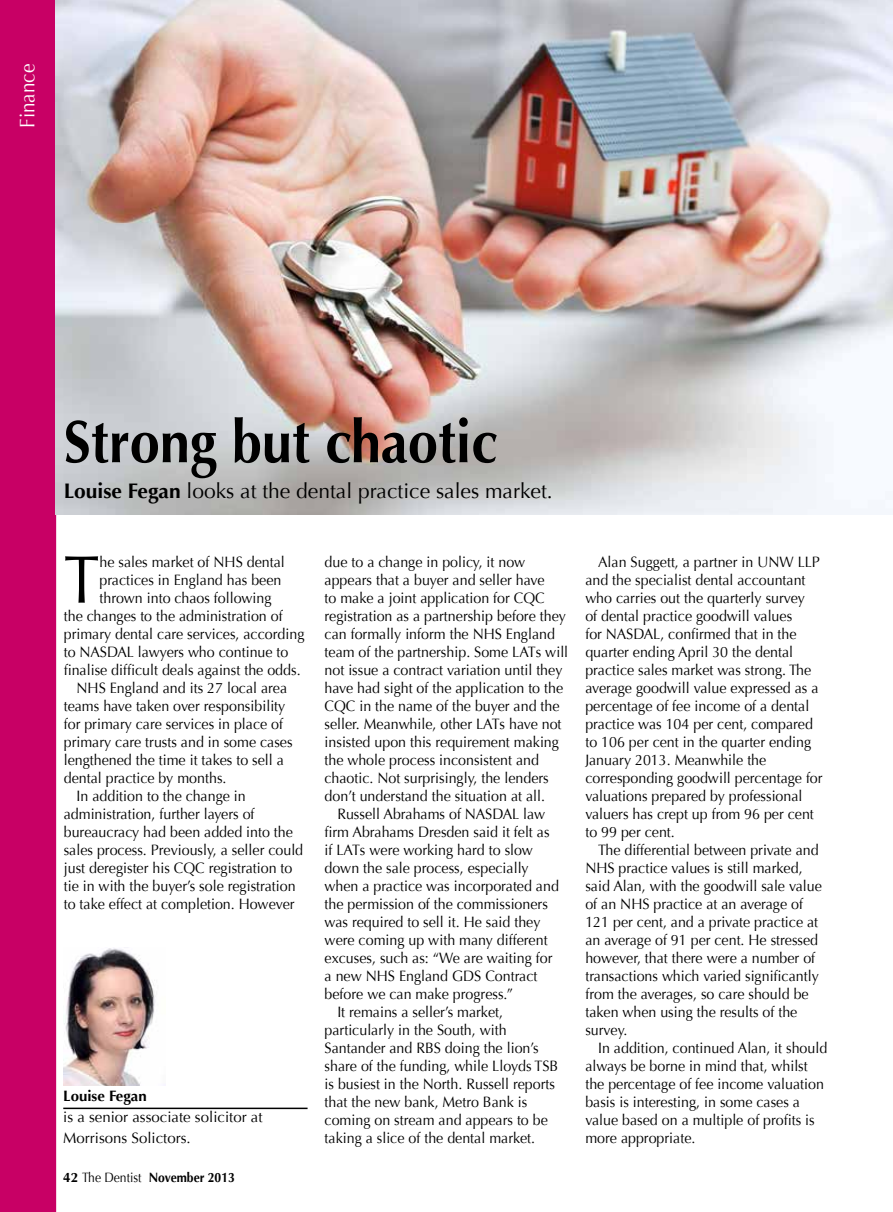
<style>
.page{position:relative;width:893px;height:1212px;background:#fff}
.page>*{position:absolute;margin:0;border:0;box-sizing:border-box;transform-origin:0 0}
.t1{font:67.5px "Optima";color:#000;scale:.95 1}
.t2{font:700 60px "Optima";color:#000;scale:.9 1}
.t3{font:21px "Optima";color:#000}
.t4{font:21px "Optima";color:#fff;scale:.9 1}
.t5{font:15px/18px "Optima";color:#000;scale:.95 1}
.t6{font:15px/21px "Optima";color:#000}
.t7{font:700 15px "Optima";color:#000}
.t8{font:700 13.5px "Optima";color:#000}
.s1{font-weight:700}
.s2{font-weight:400}
</style>
<div class="page">
<div style="left:0;top:0;width:56px;height:1212px;background:#c80065"></div>
<img style="left:63px;top:948px;width:92px;height:137px">
<img style="left:56px;top:0;width:837px;height:514px">
<hr style="left:63px;top:1107px;width:245px;height:2px;background:#000">
<h3 class="t4" style="left:15px;top:128px;width:72px;rotate:-90deg">Finance</h3>
<h2 class="t2" style="left:64px;top:407px;width:484px">Strong but chaotic</h2>
<h3 class="t3" style="left:64px;top:479px;width:490px"><span class="s1">Louise Fegan</span> looks at the dental practice sales market.</h3>
<h1 class="t1" style="left:64px;top:540px;width:39px">T</h1>
<p class="t5" style="left:99px;top:553px;width:197px">he sales market of NHS dental</p>
<p class="t5" style="left:99px;top:571px;width:193px">practices in England has been</p>
<p class="t5" style="left:99px;top:589px;width:183px">thrown into chaos following</p>
<p class="t5" style="left:64px;top:607px;width:232px">the changes to the administration of</p>
<p class="t5" style="left:64px;top:625px;width:255px">primary dental care services, according</p>
<p class="t5" style="left:64px;top:643px;width:238px">to NASDAL lawyers who continue to</p>
<p class="t5" style="left:64px;top:661px;width:251px">finalise difficult deals against the odds.</p>
<p class="t5" style="left:77px;top:679px;width:223px">NHS England and its 27 local area</p>
<p class="t5" style="left:64px;top:697px;width:235px">teams have taken over responsibility</p>
<p class="t5" style="left:64px;top:715px;width:232px">for primary care services in place of</p>
<p class="t5" style="left:64px;top:733px;width:242px">primary care trusts and in some cases</p>
<p class="t5" style="left:64px;top:751px;width:233px">lengthened the time it takes to sell a</p>
<p class="t5" style="left:64px;top:769px;width:173px">dental practice by months.</p>
<p class="t5" style="left:77px;top:787px;width:180px">In addition to the change in</p>
<p class="t5" style="left:64px;top:805px;width:202px">administration, further layers of</p>
<p class="t5" style="left:64px;top:823px;width:243px">bureaucracy had been added into the</p>
<p class="t5" style="left:64px;top:841px;width:254px">sales process. Previously, a seller could</p>
<p class="t5" style="left:64px;top:859px;width:242px">just deregister his CQC registration to</p>
<p class="t5" style="left:64px;top:877px;width:246px">tie in with the buyer’s sole registration</p>
<p class="t5" style="left:64px;top:895px;width:245px">to take effect at completion. However</p>
<p class="t7" style="left:63px;top:1087px;width:85px">Louise Fegan</p>
<p class="t6" style="left:63px;top:1107px;width:201px">is a senior associate solicitor at<br>Morrisons Solictors.</p>
<p class="t8" style="left:63px;top:1170px;width:173px">42 <span class="s2">The Dentist</span> November 2013</p>
<p class="t5" style="left:325px;top:553px;width:213px">due to a change in policy, it now</p>
<p class="t5" style="left:325px;top:571px;width:233px">appears that a buyer and seller have</p>
<p class="t5" style="left:325px;top:589px;width:233px">to make a joint application for CQC</p>
<p class="t5" style="left:325px;top:607px;width:256px">registration as a partnership before they</p>
<p class="t5" style="left:325px;top:625px;width:244px">can formally inform the NHS England</p>
<p class="t5" style="left:325px;top:643px;width:258px">team of the partnership. Some LATs will</p>
<p class="t5" style="left:325px;top:661px;width:252px">not issue a contract variation until they</p>
<p class="t5" style="left:325px;top:679px;width:253px">have had sight of the application to the</p>
<p class="t5" style="left:325px;top:697px;width:249px">CQC in the name of the buyer and the</p>
<p class="t5" style="left:325px;top:715px;width:251px">seller. Meanwhile, other LATs have not</p>
<p class="t5" style="left:325px;top:733px;width:248px">insisted upon this requirement making</p>
<p class="t5" style="left:325px;top:751px;width:227px">the whole process inconsistent and</p>
<p class="t5" style="left:325px;top:769px;width:237px">chaotic. Not surprisingly, the lenders</p>
<p class="t5" style="left:325px;top:787px;width:234px">don’t understand the situation at all.</p>
<p class="t5" style="left:337px;top:805px;width:220px">Russell Abrahams of NASDAL law</p>
<p class="t5" style="left:325px;top:823px;width:238px">firm Abrahams Dresden said it felt as</p>
<p class="t5" style="left:325px;top:841px;width:221px">if LATs were working hard to slow</p>
<p class="t5" style="left:325px;top:859px;width:216px">down the sale process, especially</p>
<p class="t5" style="left:325px;top:877px;width:248px">when a practice was incorporated and</p>
<p class="t5" style="left:325px;top:895px;width:237px">the permission of the commissioners</p>
<p class="t5" style="left:325px;top:913px;width:229px">was required to sell it. He said they</p>
<p class="t5" style="left:325px;top:931px;width:236px">were coming up with many different</p>
<p class="t5" style="left:325px;top:949px;width:241px">excuses, such as: “We are waiting for</p>
<p class="t5" style="left:325px;top:967px;width:226px">a new NHS England GDS Contract</p>
<p class="t5" style="left:325px;top:985px;width:200px">before we can make progress.”</p>
<p class="t5" style="left:337px;top:1003px;width:176px">It remains a seller’s market,</p>
<p class="t5" style="left:325px;top:1021px;width:193px">particularly in the South, with</p>
<p class="t5" style="left:325px;top:1039px;width:227px">Santander and RBS doing the lion’s</p>
<p class="t5" style="left:325px;top:1057px;width:248px">share of the funding, while Lloyds TSB</p>
<p class="t5" style="left:325px;top:1075px;width:244px">is busiest in the North. Russell reports</p>
<p class="t5" style="left:325px;top:1093px;width:215px">that the new bank, Metro Bank is</p>
<p class="t5" style="left:325px;top:1111px;width:237px">coming on stream and appears to be</p>
<p class="t5" style="left:325px;top:1129px;width:223px">taking a slice of the dental market.</p>
<p class="t5" style="left:585px;top:553px;width:251px;text-indent:13px">Alan Suggett, a partner in UNW LLP and the specialist dental accountant who carries out the quarterly survey<br>of dental practice goodwill values<br>for NASDAL, confirmed that in the quarter ending April 30 the dental practice sales market was strong. The average goodwill value expressed as a percentage of fee income of a dental practice was 104 per cent, compared to 106 per cent in the quarter ending January 2013. Meanwhile the corresponding goodwill percentage for valuations prepared by professional valuers has crept up from 96 per cent to 99 per cent.</p>
<p class="t5" style="left:585px;top:841px;width:251px;text-indent:13px">The differential between private and NHS practice values is still marked, said Alan, with the goodwill sale value of an NHS practice at an average of 121 per cent, and a private practice at an average of 91 per cent. He stressed however, that there were a number of transactions which varied significantly from the averages, so care should be taken when using the results of the survey.</p>
<p class="t5" style="left:585px;top:1039px;width:256px;text-indent:13px">In addition, continued Alan, it should always be borne in mind that, whilst the percentage of fee income valuation basis is interesting, in some cases a value based on a multiple of profits is more appropriate.</p>
</div>
